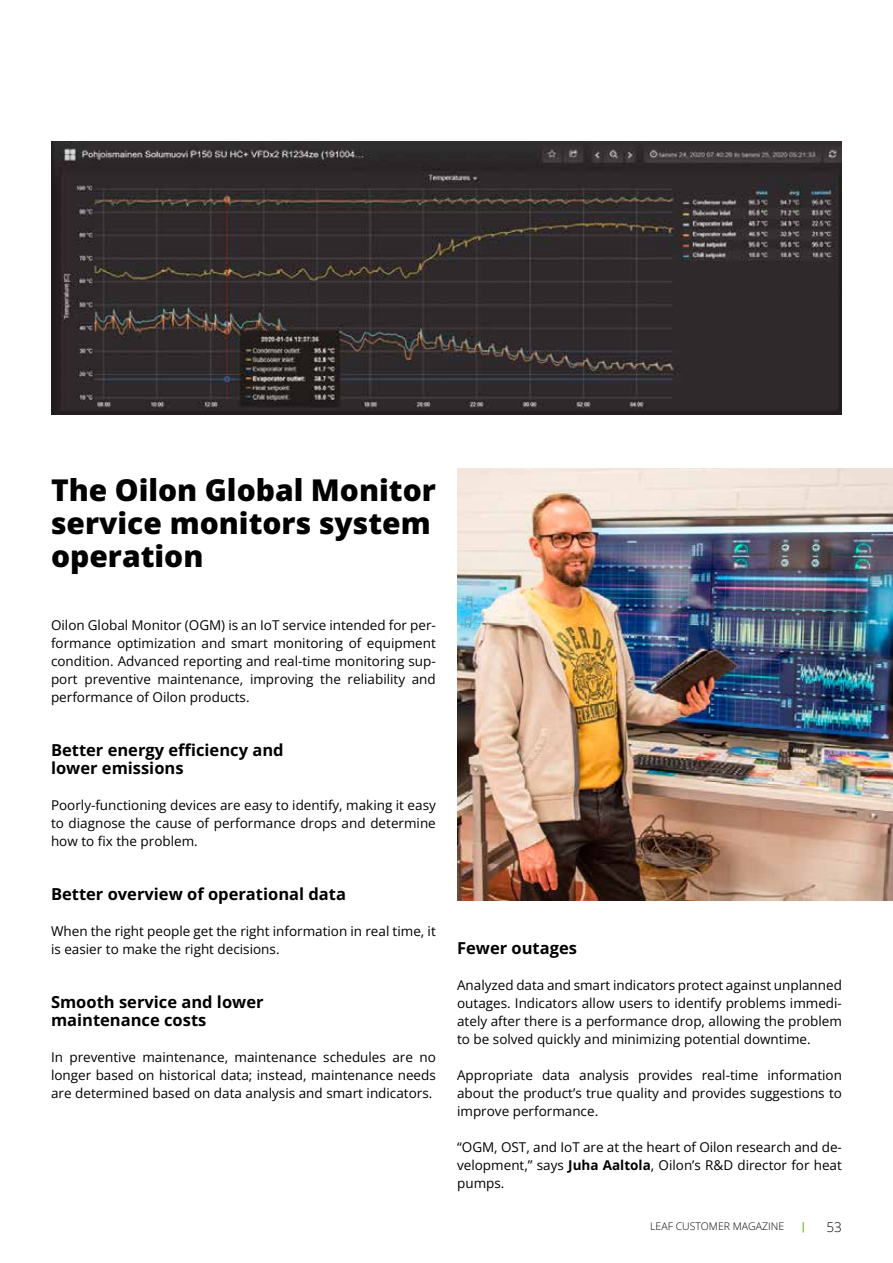
<style>
.page{position:relative;width:893px;height:1263px;background:#fff}
.page>*{position:absolute;margin:0;border:0;box-sizing:border-box;transform-origin:0 0}
.t1{font:800 30px/33px "Open Sans";color:#000}
.t2{font:700 16.5px/18px "Open Sans";color:#000}
.t3{font:13.5px/18px "Open Sans";color:#000;text-align:justify}
.t4{font:300 13.5px "Open Sans";color:#000}
.t5{font:300 10.5px "Open Sans";color:#000}
.t6{font:700 10.5px "Open Sans";color:#76b82a}
.s1{font-weight:700}
</style>
<div class="page">
<img style="left:457px;top:468px;width:436px;height:432px">
<img style="left:51px;top:141px;width:791px;height:273px">
<h1 class="t1" style="left:51px;top:472px;width:386px">The Oilon Global Monitor service monitors system operation</h1>
<p class="t3" style="left:51px;top:616px;width:386px">Oilon Global Monitor (OGM) is an IoT service intended for per&shy;formance optimization and smart monitoring of equipment condition. Advanced reporting and real-time monitoring sup&shy;port preventive maintenance, improving the reliability and performance of Oilon products.</p>
<p class="t2" style="left:51px;top:741px;width:234px">Better energy efficiency and lower emissions</p>
<p class="t3" style="left:51px;top:796px;width:386px">Poorly-functioning devices are easy to identify, making it easy to diagnose the cause of performance drops and determine how to fix the problem.</p>
<p class="t2" style="left:51px;top:885px;width:296px">Better overview of operational data</p>
<p class="t3" style="left:51px;top:922px;width:386px">When the right people get the right information in real time, it is easier to make the right decisions.</p>
<p class="t2" style="left:51px;top:993px;width:214px">Smooth service and lower maintenance costs</p>
<p class="t3" style="left:51px;top:1048px;width:386px">In preventive maintenance, maintenance schedules are no longer based on historical data; instead, maintenance needs are determined based on data analysis and smart indicators.</p>
<p class="t2" style="left:457px;top:939px;width:121px">Fewer outages</p>
<p class="t3" style="left:457px;top:976px;width:386px">Analyzed data and smart indicators protect against unplanned outages. Indicators allow users to identify problems immedi&shy;ately after there is a performance drop, allowing the problem to be solved quickly and minimizing potential downtime.</p>
<p class="t3" style="left:457px;top:1066px;width:386px">Appropriate data analysis provides real-time information about the product’s true quality and provides suggestions to improve performance.</p>
<p class="t3" style="left:457px;top:1138px;width:386px">“OGM, OST, and IoT are at the heart of Oilon research and de&shy;velopment,” says <span class="s1">Juha Aaltola</span>, Oilon’s R&amp;D director for heat pumps.</p>
<p class="t5" style="left:650px;top:1219px;width:135px">LEAF CUSTOMER MAGAZINE</p>
<p class="t6" style="left:800px;top:1219px;width:7px">|</p>
<p class="t4" style="left:826px;top:1218px;width:17px">53</p>
</div>
